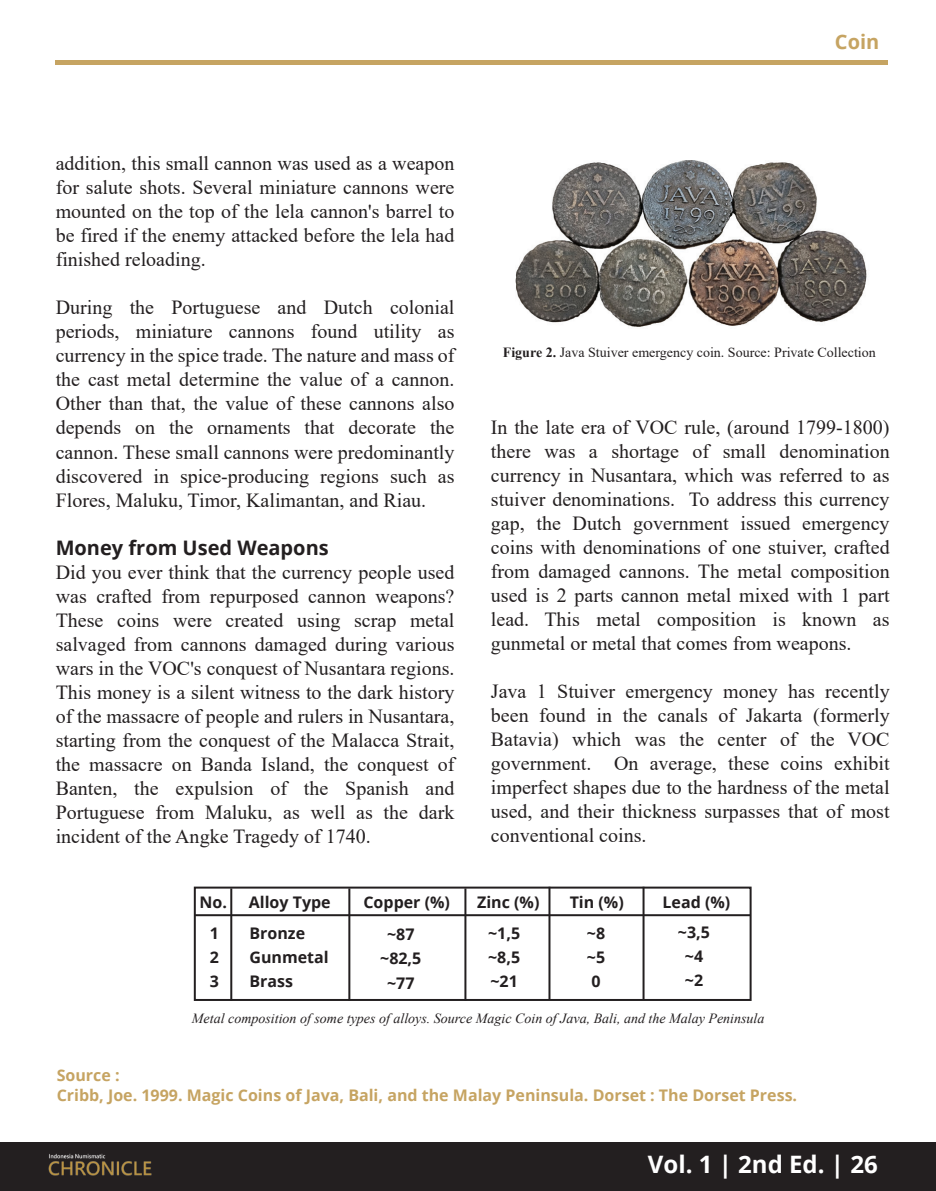
<style>
.page{position:relative;width:936px;height:1191px;background:#fff}
.page>*{position:absolute;margin:0;border:0;box-sizing:border-box;transform-origin:0 0}
.t1{font:700 24px "Open Sans";color:#fff}
.t2{font:20px/24px "Times New Roman";color:#231f20;text-align:justify}
.t3{font:700 20px "Open Sans";color:#231f20}
.t4{font:700 20px "Open Sans";color:#c6a462}
.t5{font:700 16px/24px "Open Sans";color:#231f20;text-align:justify}
.t6{font:700 16px/20px "Open Sans";color:#c6a462}
.t7{font:italic 14px "Times New Roman";color:#231f20}
.t8{font:14px "Times New Roman";color:#231f20}
.s1{font-weight:700}
</style>
<div class="page">
<div style="left:1px;top:1142px;width:934px;height:48px;background:#231f20"></div>
<img style="left:48px;top:1153px;width:104px;height:23px">
<hr style="left:56px;top:60px;width:832px;height:4px;background:#c6a462">
<img style="left:515px;top:160px;width:352px;height:167px">
<div style="left:194px;top:886px;width:557px;height:115px;border:2px solid #231f20"></div>
<hr style="left:230px;top:888px;width:2px;height:112px;background:#231f20">
<hr style="left:348px;top:888px;width:2px;height:112px;background:#231f20">
<hr style="left:464px;top:888px;width:2px;height:112px;background:#231f20">
<hr style="left:548px;top:886px;width:2px;height:113px;background:#231f20">
<hr style="left:642px;top:886px;width:2px;height:113px;background:#231f20">
<hr style="left:195px;top:914px;width:555px;height:2px;background:#231f20">
<p class="t4" style="left:834px;top:27px;width:46px">Coin</p>
<p class="t2" style="left:56px;top:151px;width:400px">addition, this small cannon was used as a weapon for salute shots. Several miniature cannons were mounted on the top of the lela cannon's barrel to be fired if the enemy attacked before the lela had finished reloading.</p>
<p class="t2" style="left:56px;top:295px;width:400px">During the Portuguese and Dutch colonial periods, miniature cannons found utility as currency in the spice trade. The nature and mass of the cast metal determine the value of a cannon.<br>Other than that, the value of these cannons also depends on the ornaments that decorate the cannon. These small cannons were predominantly discovered in spice-producing regions such as Flores, Maluku, Timor, Kalimantan, and Riau.</p>
<p class="t3" style="left:56px;top:533px;width:274px">Money from Used Weapons</p>
<p class="t2" style="left:56px;top:559px;width:400px">Did you ever think that the currency people used was crafted from repurposed cannon weapons?<br>These coins were created using scrap metal salvaged from cannons damaged during various wars in the VOC's conquest of Nusantara regions.<br>This money is a silent witness to the dark history of the massacre of people and rulers in Nusantara, starting from the conquest of the Malacca Strait, the massacre on Banda Island, the conquest of Banten, the expulsion of the Spanish and Portuguese from Maluku, as well as the dark incident of the Angke Tragedy of 1740.</p>
<p class="t8" style="left:503px;top:342px;width:374px"><span class="s1">Figure 2.</span> Java Stuiver emergency coin. Source: Private Collection</p>
<p class="t2" style="left:491px;top:414px;width:400px">In the late era of VOC rule, (around 1799-1800) there was a shortage of small denomination currency in Nusantara, which was referred to as stuiver denominations. To address this currency gap, the Dutch government issued emergency coins with denominations of one stuiver, crafted from damaged cannons. The metal composition used is 2 parts cannon metal mixed with 1 part lead. This metal composition is known as gunmetal or metal that comes from weapons.</p>
<p class="t2" style="left:491px;top:678px;width:400px">Java 1 Stuiver emergency money has recently been found in the canals of Jakarta (formerly Batavia) which was the center of the VOC government. On average, these coins exhibit imperfect shapes due to the hardness of the metal used, and their thickness surpasses that of most conventional coins.</p>
<p class="t5" style="left:200px;top:889px;width:133px">No. Alloy Type</p>
<p class="t5" style="left:363px;top:889px;width:88px">Copper (%)</p>
<p class="t5" style="left:477px;top:889px;width:64px">Zinc (%)</p>
<p class="t5" style="left:569px;top:889px;width:56px">Tin (%)</p>
<p class="t5" style="left:662px;top:889px;width:69px">Lead (%)</p>
<p class="t5" style="left:210px;top:920px;width:11px">1<br>2<br>3</p>
<p class="t5" style="left:249px;top:920px;width:81px;text-align:left">Bronze<br>Gunmetal<br>Brass</p>
<p class="t5" style="left:380px;top:922px;width:43px;text-align:center">~87 ~82,5 ~77</p>
<p class="t5" style="left:488px;top:921px;width:34px">~1,5 ~8,5 ~21</p>
<p class="t5" style="left:587px;top:920px;width:20px">~8 ~5<br>0</p>
<p class="t5" style="left:678px;top:919px;width:34px;text-align:center">~3,5 ~4 ~2</p>
<p class="t7" style="left:192px;top:1008px;width:574px">Metal composition of some types of alloys. Source Magic Coin of Java, Bali, and the Malay Peninsula</p>
<p class="t6" style="left:57px;top:1064px;width:742px">Source :<br>Cribb, Joe. 1999. Magic Coins of Java, Bali, and the Malay Peninsula. Dorset : The Dorset Press.</p>
<p class="t1" style="left:647px;top:1147px;width:231px">Vol. 1 | 2nd Ed. | 26</p>
</div>
